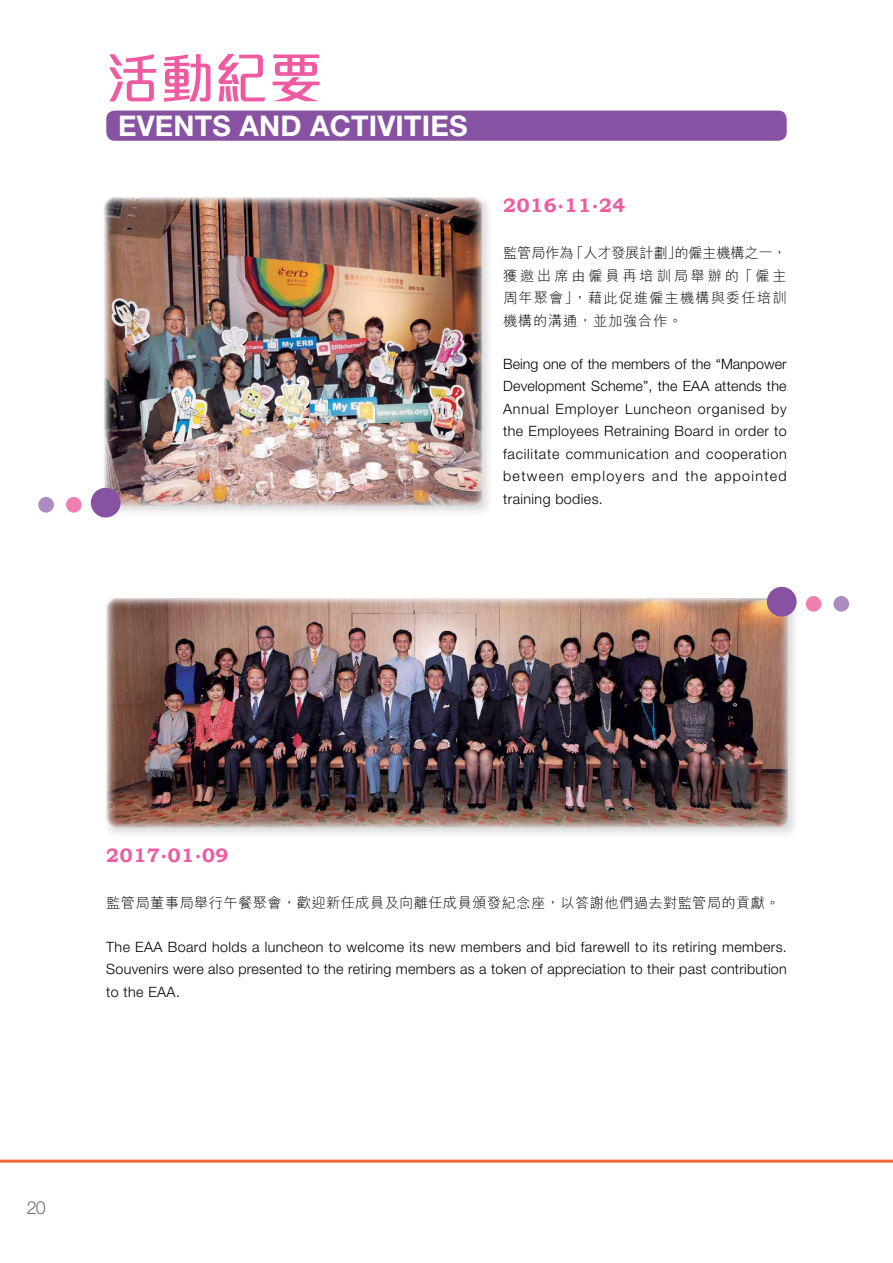
<style>
.page{position:relative;width:893px;height:1263px;background:#fff}
.page>*{position:absolute;margin:0;border:0;box-sizing:border-box;transform-origin:0 0}
.t1{font:500 54px "M Elle HK";color:#ef5ba1}
.t2{font:700 28.5px "Helvetica Neue LT Std";letter-spacing:.01em;color:#fff}
.t3{font:700 19.5px "Bookman Old Style";letter-spacing:.035em;color:#ef5ba1}
.t4{font:300 18px "Helvetica Neue LT Std";color:#6d6e71}
.t5{font:300 14.25px/22.5px "Helvetica Neue LT Std";letter-spacing:.03em;color:#000;text-align:justify}
.t6{font:300 14.25px/22.5px "M Hei HK";letter-spacing:.03em;color:#000;text-align:justify}
</style>
<div class="page">
<svg style="left:0;top:1159px;width:893px;height:4px;background:#f48b6a"></svg>
<div style="left:106px;top:111px;width:681px;height:30px;background:#8652a1;border-radius:9px"></div>
<div style="left:101px;top:194px;width:393px;height:324px;background:#000;opacity:.15"></div>
<img style="left:105px;top:198px;width:377px;height:307px">
<div style="left:103px;top:595px;width:697px;height:245px;background:#000;opacity:.15"></div>
<img style="left:107px;top:598px;width:681px;height:229px">
<div style="left:91px;top:488px;width:30px;height:29px;background:#8652a1;border-radius:50%"></div>
<div style="left:66px;top:497px;width:16px;height:16px;background:#f17fb2;border-radius:50%"></div>
<div style="left:38px;top:497px;width:16px;height:16px;background:#ab8cc1;border-radius:50%"></div>
<div style="left:767px;top:587px;width:30px;height:30px;background:#8652a1;border-radius:50%"></div>
<div style="left:806px;top:596px;width:15px;height:16px;background:#f17fb2;border-radius:50%"></div>
<div style="left:833px;top:596px;width:16px;height:16px;background:#ab8cc1;border-radius:50%"></div>
<h1 class="t1" style="left:106px;top:52px;width:219px">活動紀要</h1>
<h2 class="t2" style="left:118px;top:108px;width:351px">EVENTS AND ACTIVITIES</h2>
<h3 class="t3" style="left:503px;top:191px;width:124px">2016.11.24</h3>
<p class="t6" style="left:503px;top:242px;width:285px">監管局作為「人才發展計劃」的僱主機構之一，獲邀出席由僱員再培訓局舉辦的「僱主周年聚會」，藉此促進僱主機構與委任培訓機構的溝通，並加強合作。</p>
<p class="t5" style="left:503px;top:352px;width:285px">Being one of the members of the “Manpower Development Scheme”, the EAA attends the Annual Employer Luncheon organised by the Employees Retraining Board in order to facilitate communication and cooperation between employers and the appointed training bodies.</p>
<h3 class="t3" style="left:106px;top:841px;width:124px">2017.01.09</h3>
<p class="t6" style="left:106px;top:892px;width:675px">監管局董事局舉行午餐聚會，歡迎新任成員及向離任成員頒發紀念座，以答謝他們過去對監管局的貢獻。</p>
<p class="t5" style="left:106px;top:935px;width:682px">The EAA Board holds a luncheon to welcome its new members and bid farewell to its retiring members.<br>Souvenirs were also presented to the retiring members as a token of appreciation to their past contribution to the EAA.</p>
<p class="t4" style="left:27px;top:1196px;width:21px">20</p>
</div>
